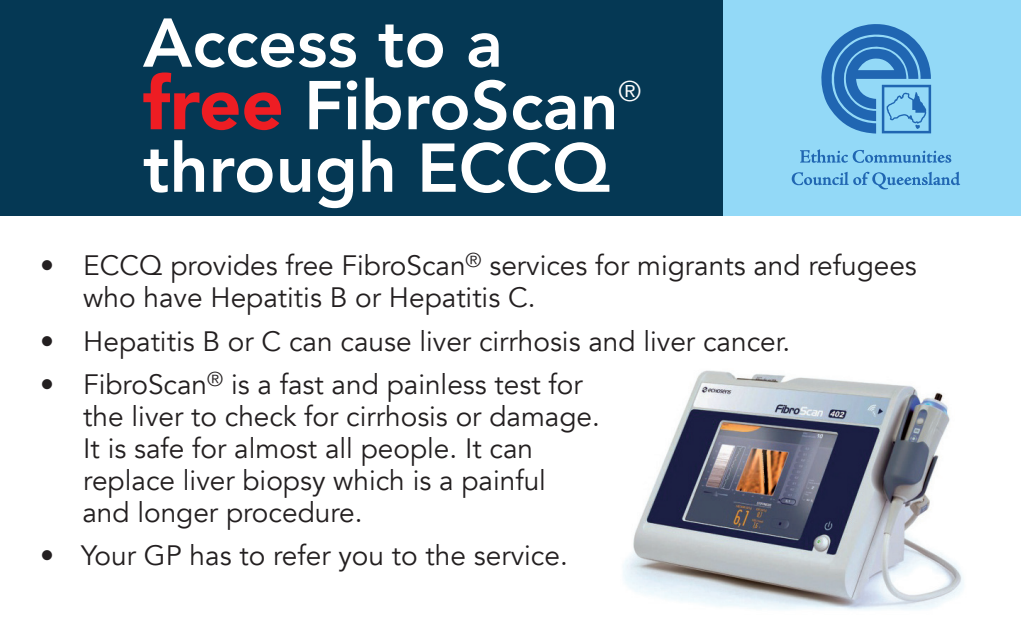
<style>
.page{position:relative;width:1021px;height:624px;background:#fff}
.page>*{position:absolute;margin:0;border:0;box-sizing:border-box;transform-origin:0 0}
.t1{font:800 68px "Avenir";color:#fff}
.t2{font:28.4px "Avenir";color:#fff}
.t3{font:28px/32px "Avenir";color:#231f20}
.s1{font-weight:900;font-size:74px;color:#ee1d23}
</style>
<div class="page">
<div style="left:0;top:0;width:723px;height:215px;background:#053854"></div>
<div style="left:723px;top:0;width:297px;height:215px;background:#93d9f7"></div>
<img style="left:623px;top:370px;width:341px;height:240px">
<svg style="left:821px;top:24px;width:110px;height:109px"></svg>
<svg style="left:791px;top:149px;width:169px;height:40px"></svg>
<p class="t1" style="left:143px;top:-10px;width:361px">Access to a</p>
<p class="t1" style="left:143px;top:53px;width:477px"><span class="s1">free</span> FibroScan</p>
<p class="t2" style="left:618px;top:74px;width:24px">®</p>
<p class="t1" style="left:143px;top:115px;width:469px">through ECCQ</p>
<p class="t3" style="left:83px;top:250px;width:835px;text-indent:-43px">• ECCQ provides free FibroScan<sup>®</sup> services for migrants and refugees who have Hepatitis B or Hepatitis C.</p>
<p class="t3" style="left:40px;top:325px;width:751px">• Hepatitis B or C can cause liver cirrhosis and liver cancer.</p>
<p class="t3" style="left:40px;top:369px;width:544px">• FibroScan<sup>®</sup> is a fast and painless test for</p>
<p class="t3" style="left:83px;top:401px;width:518px">the liver to check for cirrhosis or damage.</p>
<p class="t3" style="left:83px;top:433px;width:451px">It is safe for almost all people. It can</p>
<p class="t3" style="left:83px;top:465px;width:464px">replace liver biopsy which is a painful</p>
<p class="t3" style="left:82px;top:497px;width:282px">and longer procedure.</p>
<p class="t3" style="left:40px;top:540px;width:529px">• Your GP has to refer you to the service.</p>
</div>
